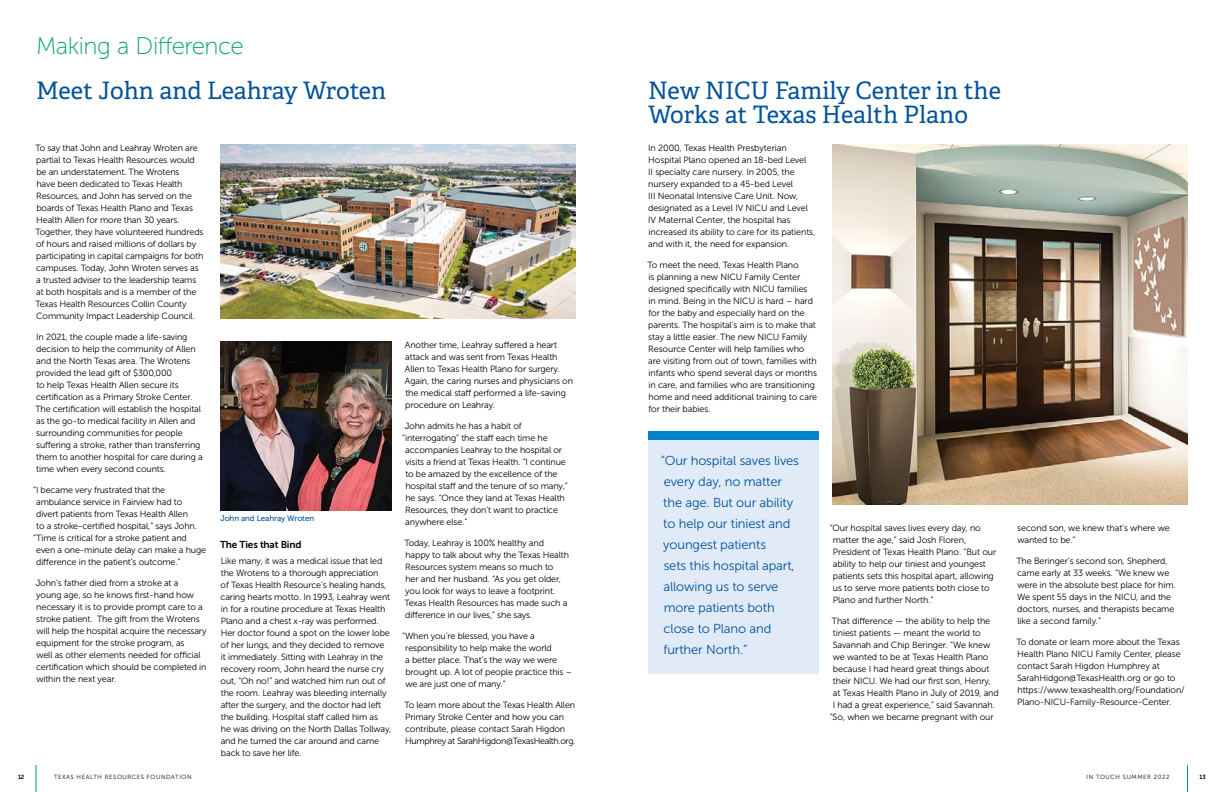
<style>
.page{position:relative;width:1224px;height:792px;background:#fff}
.page>*{position:absolute;margin:0;border:0;box-sizing:border-box;transform-origin:0 0}
.t1{font:24px/24px "Adelle";color:#00539b}
.t2{font:24px "Museo Sans 100";letter-spacing:-.02em;color:#00a160}
.t3{font:13px/21px "Museo Sans 300";letter-spacing:-.01em;color:#00539b}
.t4{font:10px "Museo Sans 700";letter-spacing:-.015em;color:#000}
.t5{font:9px/12px "Museo Sans 300";letter-spacing:-.015em;color:#000}
.t6{font:8px "Museo Sans 500";letter-spacing:-.01em;color:#00539b}
.t7{font:6px "Museo Sans 300";letter-spacing:.1em;color:#000}
.t8{font:6px "Museo Sans 700";color:#000}
</style>
<div class="page">
<svg style="left:36px;top:765px;width:1px;height:27px"></svg>
<img style="left:220px;top:144px;width:356px;height:174px">
<img style="left:220px;top:341px;width:172px;height:169px">
<svg style="left:1187px;top:765px;width:1px;height:27px"></svg>
<img style="left:832px;top:144px;width:356px;height:360px">
<div style="left:648px;top:433px;width:171px;height:240px;background:#e1ebf7"></div>
<div style="left:648px;top:431px;width:171px;height:9px;background:#0083ca"></div>
<h1 class="t2" style="left:36px;top:33px;width:209px">Making a Difference</h1>
<h1 class="t1" style="left:36px;top:78px;width:352px">Meet John and Leahray Wroten</h1>
<p class="t5" style="left:35px;top:142px;width:170px">To say that John and Leahray Wroten are partial to Texas Health Resources would be an understatement. The Wrotens<br>have been dedicated to Texas Health Resources, and John has served on the boards of Texas Health Plano and Texas Health Allen for more than 30 years.<br>Together, they have volunteered hundreds of hours and raised millions of dollars by participating in capital campaigns for both campuses. Today, John Wroten serves as a trusted adviser to the leadership teams at both hospitals and is a member of the Texas Health Resources Collin County Community Impact Leadership Council.</p>
<p class="t5" style="left:35px;top:331px;width:169px">In 2021, the couple made a life-saving decision to help the community of Allen and the North Texas area. The Wrotens provided the lead gift of $300,000<br>to help Texas Health Allen secure its certification as a Primary Stroke Center.<br>The certification will establish the hospital as the go-to medical facility in Allen and surrounding communities for people suffering a stroke, rather than transferring them to another hospital for care during a time when every second counts.</p>
<p class="t5" style="left:33px;top:484px;width:134px">“I became very frustrated that the</p>
<p class="t5" style="left:36px;top:496px;width:148px">ambulance service in Fairview had to</p>
<p class="t5" style="left:36px;top:508px;width:153px">divert patients from Texas Health Allen</p>
<p class="t5" style="left:36px;top:520px;width:162px">to a stroke-certified hospital,” says John.</p>
<p class="t5" style="left:33px;top:532px;width:155px">“Time is critical for a stroke patient and</p>
<p class="t5" style="left:36px;top:544px;width:171px">even a one-minute delay can make a huge</p>
<p class="t5" style="left:36px;top:556px;width:146px">difference in the patient’s outcome.”</p>
<p class="t5" style="left:36px;top:577px;width:172px">John’s father died from a stroke at a<br>young age, so he knows first-hand how necessary it is to provide prompt care to a stroke patient. The gift from the Wrotens will help the hospital acquire the necessary equipment for the stroke program, as<br>well as other elements needed for official certification which should be completed in within the next year.</p>
<p class="t8" style="left:18px;top:773px;width:8px">12</p>
<p class="t7" style="left:54px;top:773px;width:139px">TEXAS HEALTH RESOURCES FOUNDATION</p>
<p class="t6" style="left:220px;top:514px;width:95px">John and Leahray Wroten</p>
<p class="t4" style="left:220px;top:539px;width:83px">The Ties that Bind</p>
<p class="t5" style="left:221px;top:555px;width:172px">Like many, it was a medical issue that led the Wrotens to a thorough appreciation<br>of Texas Health Resource’s healing hands, caring hearts motto. In 1993, Leahray went in for a routine procedure at Texas Health Plano and a chest x-ray was performed.<br>Her doctor found a spot on the lower lobe of her lungs, and they decided to remove it immediately. Sitting with Leahray in the recovery room, John heard the nurse cry out, “Oh no!” and watched him run out of the room. Leahray was bleeding internally after the surgery, and the doctor had left the building. Hospital staff called him as<br>he was driving on the North Dallas Tollway, and he turned the car around and came back to save her life.</p>
<p class="t5" style="left:405px;top:339px;width:170px">Another time, Leahray suffered a heart attack and was sent from Texas Health Allen to Texas Health Plano for surgery.<br>Again, the caring nurses and physicians on the medical staff performed a life-saving procedure on Leahray.</p>
<p class="t5" style="left:405px;top:420px;width:118px">John admits he has a habit of</p>
<p class="t5" style="left:402px;top:432px;width:147px">“interrogating” the staff each time he</p>
<p class="t5" style="left:405px;top:444px;width:158px">accompanies Leahray to the hospital or</p>
<p class="t5" style="left:405px;top:456px;width:162px">visits a friend at Texas Health. “I continue</p>
<p class="t5" style="left:405px;top:468px;width:154px">to be amazed by the excellence of the</p>
<p class="t5" style="left:405px;top:480px;width:164px">hospital staff and the tenure of so many,”</p>
<p class="t5" style="left:405px;top:492px;width:161px">he says. “Once they land at Texas Health</p>
<p class="t5" style="left:405px;top:504px;width:154px">Resources, they don’t want to practice</p>
<p class="t5" style="left:405px;top:516px;width:64px">anywhere else.”</p>
<p class="t5" style="left:404px;top:537px;width:166px">Today, Leahray is 100% healthy and happy to talk about why the Texas Health Resources system means so much to<br>her and her husband. “As you get older, you look for ways to leave a footprint.<br>Texas Health Resources has made such a difference in our lives,” she says.</p>
<p class="t5" style="left:405px;top:630px;width:168px;text-indent:-3px">“When you’re blessed, you have a responsibility to help make the world<br>a better place. That’s the way we were brought up. A lot of people practice this – we are just one of many.”</p>
<p class="t5" style="left:404px;top:699px;width:173px">To learn more about the Texas Health Allen Primary Stroke Center and how you can contribute, please contact Sarah Higdon Humphrey at SarahHigdon@TexasHealth.org.</p>
<h1 class="t1" style="left:648px;top:78px;width:354px">New NICU Family Center in the<br>Works at Texas Health Plano</h1>
<p class="t5" style="left:648px;top:142px;width:169px">In 2000, Texas Health Presbyterian Hospital Plano opened an 18-bed Level<br>II specialty care nursery. In 2005, the nursery expanded to a 45-bed Level<br>III Neonatal Intensive Care Unit. Now, designated as a Level IV NICU and Level IV Maternal Center, the hospital has increased its ability to care for its patients, and with it, the need for expansion.</p>
<p class="t5" style="left:647px;top:259px;width:171px">To meet the need, Texas Health Plano<br>is planning a new NICU Family Center designed specifically with NICU families<br>in mind. Being in the NICU is hard – hard for the baby and especially hard on the parents. The hospital’s aim is to make that stay a little easier. The new NICU Family Resource Center will help families who are visiting from out of town, families with infants who spend several days or months in care, and families who are transitioning home and need additional training to care for their babies.</p>
<h2 class="t3" style="left:661px;top:450px;width:140px">“Our hospital saves lives every day, no matter the age. But our ability to help our tiniest and youngest patients<br>sets this hospital apart, allowing us to serve more patients both close to Plano and further North.”</h2>
<p class="t5" style="left:833px;top:522px;width:165px;text-indent:-3px">“Our hospital saves lives every day, no matter the age,” said Josh Floren, President of Texas Health Plano. “But our ability to help our tiniest and youngest patients sets this hospital apart, allowing us to serve more patients both close to Plano and further North.”</p>
<p class="t5" style="left:832px;top:615px;width:160px">That difference — the ability to help the</p>
<p class="t5" style="left:833px;top:627px;width:150px">tiniest patients — meant the world to</p>
<p class="t5" style="left:833px;top:639px;width:159px">Savannah and Chip Beringer. “We knew</p>
<p class="t5" style="left:833px;top:651px;width:157px">we wanted to be at Texas Health Plano</p>
<p class="t5" style="left:833px;top:663px;width:158px">because I had heard great things about</p>
<p class="t5" style="left:833px;top:675px;width:159px">their NICU. We had our first son, Henry,</p>
<p class="t5" style="left:833px;top:687px;width:168px">at Texas Health Plano in July of 2019, and</p>
<p class="t5" style="left:833px;top:699px;width:164px">I had a great experience,” said Savannah.</p>
<p class="t5" style="left:830px;top:711px;width:165px">“So, when we became pregnant with our</p>
<p class="t5" style="left:1017px;top:522px;width:154px">second son, we knew that’s where we wanted to be.”</p>
<p class="t5" style="left:1016px;top:555px;width:161px">The Beringer’s second son, Shepherd, came early at 33 weeks. “We knew we were in the absolute best place for him.<br>We spent 55 days in the NICU, and the doctors, nurses, and therapists became like a second family.”</p>
<p class="t5" style="left:1016px;top:636px;width:170px">To donate or learn more about the Texas Health Plano NICU Family Center, please contact Sarah Higdon Humphrey at SarahHidgon@TexasHealth.org or go to https://www.texashealth.org/Foundation/ Plano-NICU-Family-Resource-Center.</p>
<p class="t7" style="left:1086px;top:773px;width:84px">IN TOUCH SUMMER 2022</p>
<p class="t8" style="left:1200px;top:773px;width:8px">13</p>
</div>
